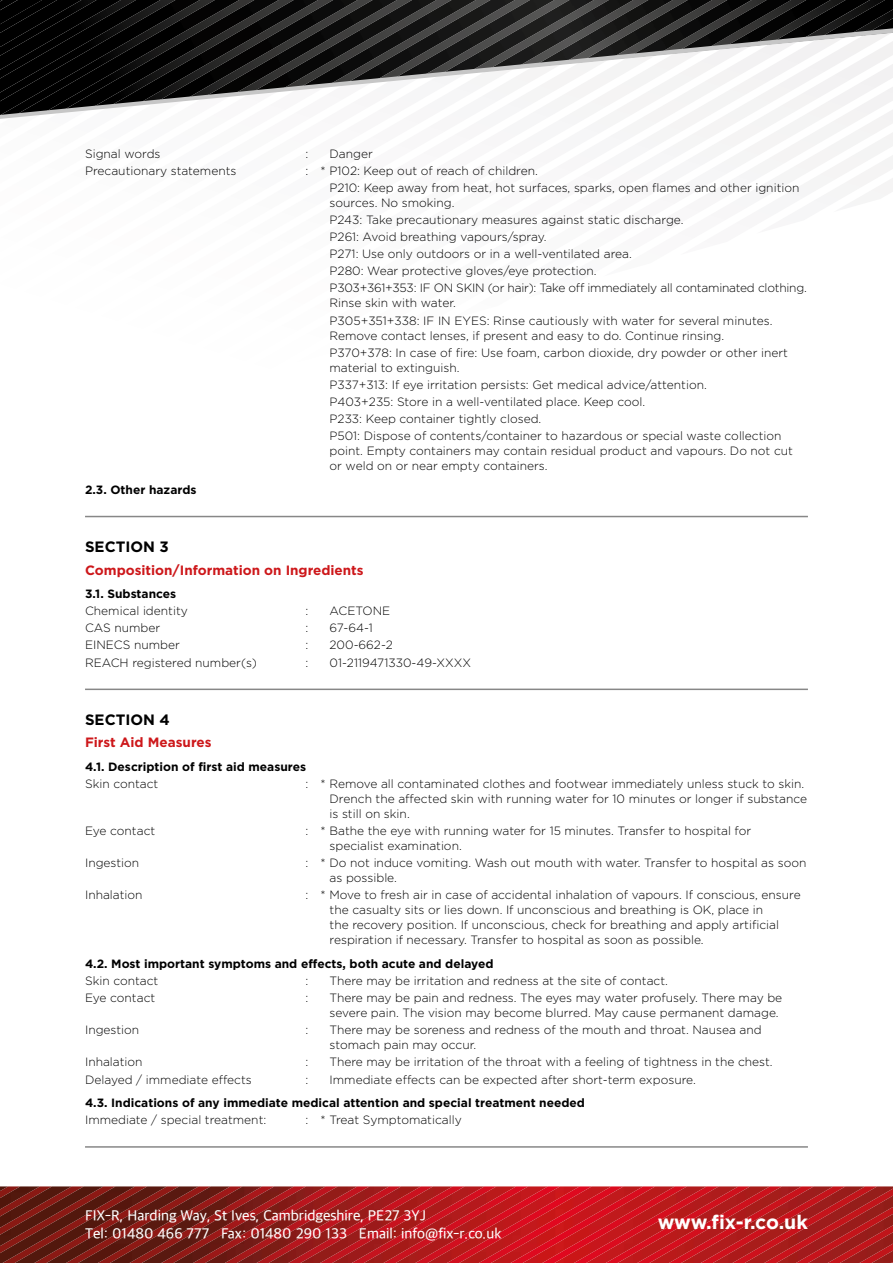
<style>
.page{position:relative;width:893px;height:1263px;background:#fff}
.page>*{position:absolute;margin:0;border:0;box-sizing:border-box;transform-origin:0 0}
.t1{font:700 19.5px "Gotham";letter-spacing:-.005em;color:#fff}
.t2{font:500 15px/18px "Apple SD Gothic Neo";color:#fff}
.t3{font:700 15px "Gotham";color:#000}
.t4{font:700 13.5px "Gotham";color:#cd171a}
.t5{font:300 12px/17.1px "Gotham";color:#000}
.t6{font:700 12px "Gotham";color:#000}
</style>
<div class="page">
<img style="left:0;top:1186px;width:893px;height:77px">
<img style="left:734px;top:0;width:35px;height:27px">
<img style="left:695px;top:0;width:39px;height:27px">
<img style="left:769px;top:0;width:47px;height:27px">
<img style="left:655px;top:0;width:40px;height:27px">
<img style="left:816px;top:0;width:77px;height:27px">
<img style="left:616px;top:0;width:39px;height:27px">
<img style="left:863px;top:10px;width:30px;height:17px">
<img style="left:576px;top:0;width:40px;height:27px">
<img style="left:537px;top:0;width:39px;height:27px">
<img style="left:498px;top:0;width:39px;height:27px">
<img style="left:458px;top:0;width:40px;height:27px">
<img style="left:419px;top:0;width:39px;height:27px">
<img style="left:380px;top:0;width:39px;height:27px">
<img style="left:340px;top:0;width:40px;height:27px">
<svg style="left:649px;top:120px;width:244px;height:75px"></svg>
<img style="left:301px;top:0;width:39px;height:27px">
<img style="left:261px;top:0;width:40px;height:27px">
<img style="left:222px;top:0;width:39px;height:27px">
<img style="left:182px;top:0;width:40px;height:27px">
<img style="left:143px;top:0;width:39px;height:27px">
<img style="left:104px;top:0;width:39px;height:27px">
<img style="left:64px;top:0;width:40px;height:27px">
<img style="left:0;top:0;width:64px;height:27px">
<img style="left:0;top:0;width:25px;height:9px">
<svg style="left:0;top:27px;width:893px;height:93px"></svg>
<hr style="left:85px;top:516px;width:723px;height:1px;background:#878787">
<hr style="left:85px;top:688px;width:723px;height:2px;background:#878787">
<hr style="left:85px;top:1146px;width:723px;height:2px;background:#878787">
<p class="t5" style="left:85px;top:145px;width:77px">Signal words</p>
<p class="t5" style="left:306px;top:145px;width:4px">:</p>
<p class="t5" style="left:330px;top:145px;width:45px">Danger</p>
<p class="t5" style="left:85px;top:162px;width:153px">Precautionary statements</p>
<p class="t5" style="left:330px;top:162px;width:471px;text-indent:-24px">: * P102: Keep out of reach of children.<br>P210: Keep away from heat, hot surfaces, sparks, open flames and other ignition</p>
<p class="t5" style="left:330px;top:194px;width:479px">sources. No smoking.<br>P243: Take precautionary measures against static discharge.<br>P261: Avoid breathing vapours/spray.<br>P271: Use only outdoors or in a well-ventilated area.<br>P280: Wear protective gloves/eye protection.<br>P303+361+353: IF ON SKIN (or hair): Take off immediately all contaminated clothing.</p>
<p class="t5" style="left:330px;top:294px;width:444px">Rinse skin with water.<br>P305+351+338: IF IN EYES: Rinse cautiously with water for several minutes.</p>
<p class="t5" style="left:330px;top:327px;width:460px">Remove contact lenses, if present and easy to do. Continue rinsing.<br>P370+378: In case of fire: Use foam, carbon dioxide, dry powder or other inert</p>
<p class="t5" style="left:330px;top:359px;width:454px">material to extinguish.<br>P337+313: If eye irritation persists: Get medical advice/attention.<br>P403+235: Store in a well-ventilated place. Keep cool.<br>P233: Keep container tightly closed.<br>P501: Dispose of contents/container to hazardous or special waste collection</p>
<p class="t5" style="left:330px;top:443px;width:465px;line-height:15px">point. Empty containers may contain residual product and vapours. Do not cut or weld on or near empty containers.</p>
<p class="t6" style="left:85px;top:483px;width:113px">2.3. Other hazards</p>
<p class="t3" style="left:85px;top:538px;width:85px">SECTION 3</p>
<p class="t4" style="left:85px;top:562px;width:280px">Composition/Information on Ingredients</p>
<p class="t6" style="left:85px;top:587px;width:93px">3.1. Substances</p>
<p class="t5" style="left:85px;top:602px;width:104px">Chemical identity</p>
<p class="t5" style="left:306px;top:602px;width:4px">:</p>
<p class="t5" style="left:330px;top:602px;width:62px">ACETONE</p>
<p class="t5" style="left:85px;top:619px;width:77px">CAS number</p>
<p class="t5" style="left:306px;top:619px;width:4px">:</p>
<p class="t5" style="left:330px;top:619px;width:45px">67-64-1</p>
<p class="t5" style="left:85px;top:636px;width:96px">EINECS number</p>
<p class="t5" style="left:306px;top:636px;width:4px">:</p>
<p class="t5" style="left:330px;top:636px;width:65px">200-662-2</p>
<p class="t5" style="left:85px;top:654px;width:173px">REACH registered number(s)</p>
<p class="t5" style="left:306px;top:654px;width:4px">:</p>
<p class="t5" style="left:330px;top:654px;width:143px">01-2119471330-49-XXXX</p>
<p class="t3" style="left:85px;top:711px;width:86px">SECTION 4</p>
<p class="t4" style="left:85px;top:735px;width:128px">First Aid Measures</p>
<p class="t6" style="left:85px;top:760px;width:223px">4.1. Description of first aid measures</p>
<p class="t5" style="left:85px;top:775px;width:75px">Skin contact</p>
<p class="t5" style="left:330px;top:776px;width:479px;line-height:15px;text-indent:-24px">: * Remove all contaminated clothes and footwear immediately unless stuck to skin.<br>Drench the affected skin with running water for 10 minutes or longer if substance is still on skin.</p>
<p class="t5" style="left:85px;top:822px;width:72px">Eye contact</p>
<p class="t5" style="left:330px;top:823px;width:423px;line-height:15px;text-indent:-24px">: * Bathe the eye with running water for 15 minutes. Transfer to hospital for specialist examination.</p>
<p class="t5" style="left:85px;top:854px;width:56px">Ingestion</p>
<p class="t5" style="left:330px;top:855px;width:478px;line-height:15px;text-indent:-24px">: * Do not induce vomiting. Wash out mouth with water. Transfer to hospital as soon as possible.</p>
<p class="t5" style="left:85px;top:886px;width:59px">Inhalation</p>
<p class="t5" style="left:330px;top:887px;width:473px;line-height:15px;text-indent:-24px">: * Move to fresh air in case of accidental inhalation of vapours. If conscious, ensure the casualty sits or lies down. If unconscious and breathing is OK, place in<br>the recovery position. If unconscious, check for breathing and apply artificial respiration if necessary. Transfer to hospital as soon as possible.</p>
<p class="t6" style="left:85px;top:957px;width:410px">4.2. Most important symptoms and effects, both acute and delayed</p>
<p class="t5" style="left:85px;top:972px;width:75px">Skin contact</p>
<p class="t5" style="left:306px;top:972px;width:4px">:</p>
<p class="t5" style="left:330px;top:972px;width:340px">There may be irritation and redness at the site of contact.</p>
<p class="t5" style="left:85px;top:989px;width:72px">Eye contact</p>
<p class="t5" style="left:306px;top:989px;width:4px">:</p>
<p class="t5" style="left:330px;top:990px;width:454px;line-height:15px">There may be pain and redness. The eyes may water profusely. There may be severe pain. The vision may become blurred. May cause permanent damage.</p>
<p class="t5" style="left:85px;top:1021px;width:56px">Ingestion</p>
<p class="t5" style="left:306px;top:1021px;width:4px">:</p>
<p class="t5" style="left:330px;top:1022px;width:434px;line-height:15px">There may be soreness and redness of the mouth and throat. Nausea and stomach pain may occur.</p>
<p class="t5" style="left:85px;top:1053px;width:59px">Inhalation</p>
<p class="t5" style="left:306px;top:1053px;width:4px">:</p>
<p class="t5" style="left:330px;top:1053px;width:445px">There may be irritation of the throat with a feeling of tightness in the chest.</p>
<p class="t5" style="left:85px;top:1070px;width:168px">Delayed / immediate effects</p>
<p class="t5" style="left:306px;top:1070px;width:4px">:</p>
<p class="t5" style="left:330px;top:1070px;width:368px">Immediate effects can be expected after short-term exposure.</p>
<p class="t6" style="left:85px;top:1096px;width:501px">4.3. Indications of any immediate medical attention and special treatment needed</p>
<p class="t5" style="left:85px;top:1111px;width:183px">Immediate / special treatment:</p>
<p class="t5" style="left:306px;top:1111px;width:158px">: * Treat Symptomatically</p>
<p class="t2" style="left:85px;top:1208px;width:418px">FIX-R, Harding Way, St Ives, Cambridgeshire, PE27 3YJ<br>Tel: 01480 466 777 Fax: 01480 290 133 Email: info@fix-r.co.uk</p>
<h1 class="t1" style="left:658px;top:1211px;width:152px">www.fix-r.co.uk</h1>
</div>
